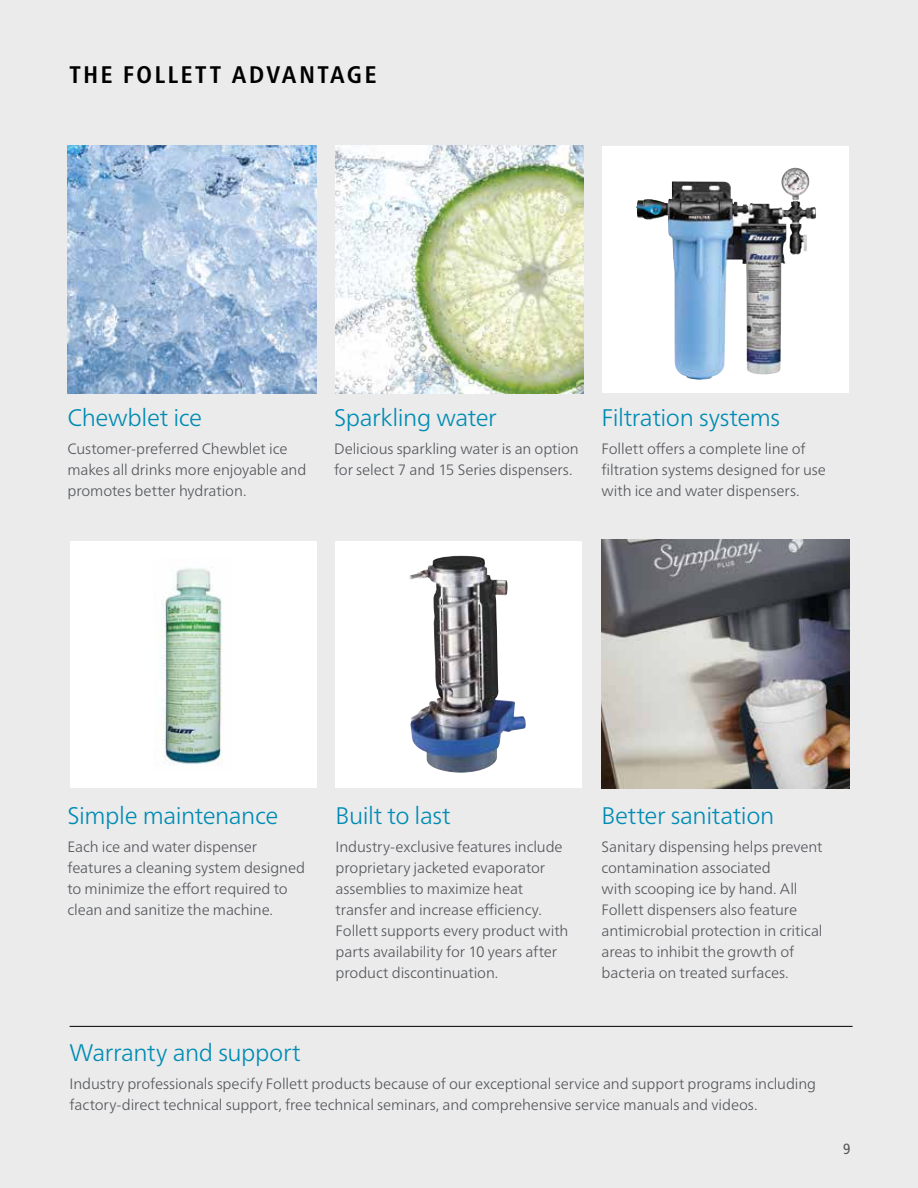
<style>
.page{position:relative;width:918px;height:1188px;background:#fff}
.page>*{position:absolute;margin:0;border:0;box-sizing:border-box;transform-origin:0 0}
.t1{font:300 24px "Frutiger Neue LT Pro";letter-spacing:-.02em;color:#008bb3}
.t2{font:700 condensed 24px "Frutiger Neue LT Pro";letter-spacing:.11em;color:#000}
.t3{font:300 15px/21px "Frutiger Neue LT Pro";letter-spacing:-.01em;color:#54565a}
.t4{font:condensed 14.7px "Frutiger Neue LT Pro";color:#54565a}
</style>
<div class="page">
<div style="left:1px;top:0;width:917px;height:1188px;background:#ebebec"></div>
<div style="left:602px;top:146px;width:247px;height:247px;background:#fff"></div>
<div style="left:335px;top:541px;width:247px;height:247px;background:#fff"></div>
<div style="left:70px;top:541px;width:247px;height:247px;background:#fff"></div>
<img style="left:68px;top:145px;width:248px;height:249px">
<img style="left:336px;top:145px;width:248px;height:249px">
<img style="left:161px;top:568px;width:61px;height:197px">
<img style="left:409px;top:556px;width:117px;height:217px">
<img style="left:636px;top:181px;width:157px;height:199px">
<img style="left:602px;top:540px;width:248px;height:249px">
<hr style="left:70px;top:1026px;width:783px;height:1px;background:#000">
<h1 class="t2" style="left:70px;top:61px;width:308px">THE FOLLETT ADVANTAGE</h1>
<h1 class="t1" style="left:68px;top:404px;width:136px">Chewblet ice</h1>
<p class="t3" style="left:68px;top:438px;width:240px">Customer-preferred Chewblet ice makes all drinks more enjoyable and promotes better hydration.</p>
<h1 class="t1" style="left:334px;top:404px;width:164px">Sparkling water</h1>
<p class="t3" style="left:334px;top:438px;width:246px">Delicious sparkling water is an option for select 7 and 15 Series dispensers.</p>
<h1 class="t1" style="left:602px;top:404px;width:180px">Filtration systems</h1>
<p class="t3" style="left:602px;top:438px;width:226px">Follett offers a complete line of filtration systems designed for use with ice and water dispensers.</p>
<h1 class="t1" style="left:68px;top:801px;width:212px">Simple maintenance</h1>
<p class="t3" style="left:68px;top:836px;width:239px">Each ice and water dispenser features a cleaning system designed to minimize the effort required to clean and sanitize the machine.</p>
<h1 class="t1" style="left:336px;top:801px;width:117px">Built to last</h1>
<p class="t3" style="left:336px;top:836px;width:234px">Industry-exclusive features include proprietary jacketed evaporator assemblies to maximize heat transfer and increase efficiency.<br>Follett supports every product with parts availability for 10 years after product discontinuation.</p>
<h1 class="t1" style="left:602px;top:801px;width:174px">Better sanitation</h1>
<p class="t3" style="left:602px;top:836px;width:223px">Sanitary dispensing helps prevent contamination associated<br>with scooping ice by hand. All<br>Follett dispensers also feature antimicrobial protection in critical areas to inhibit the growth of bacteria on treated surfaces.</p>
<h1 class="t1" style="left:70px;top:1038px;width:233px">Warranty and support</h1>
<p class="t3" style="left:70px;top:1073px;width:748px">Industry professionals specify Follett products because of our exceptional service and support programs including factory-direct technical support, free technical seminars, and comprehensive service manuals and videos.</p>
<p class="t4" style="left:843px;top:1140px;width:9px">9</p>
</div>
